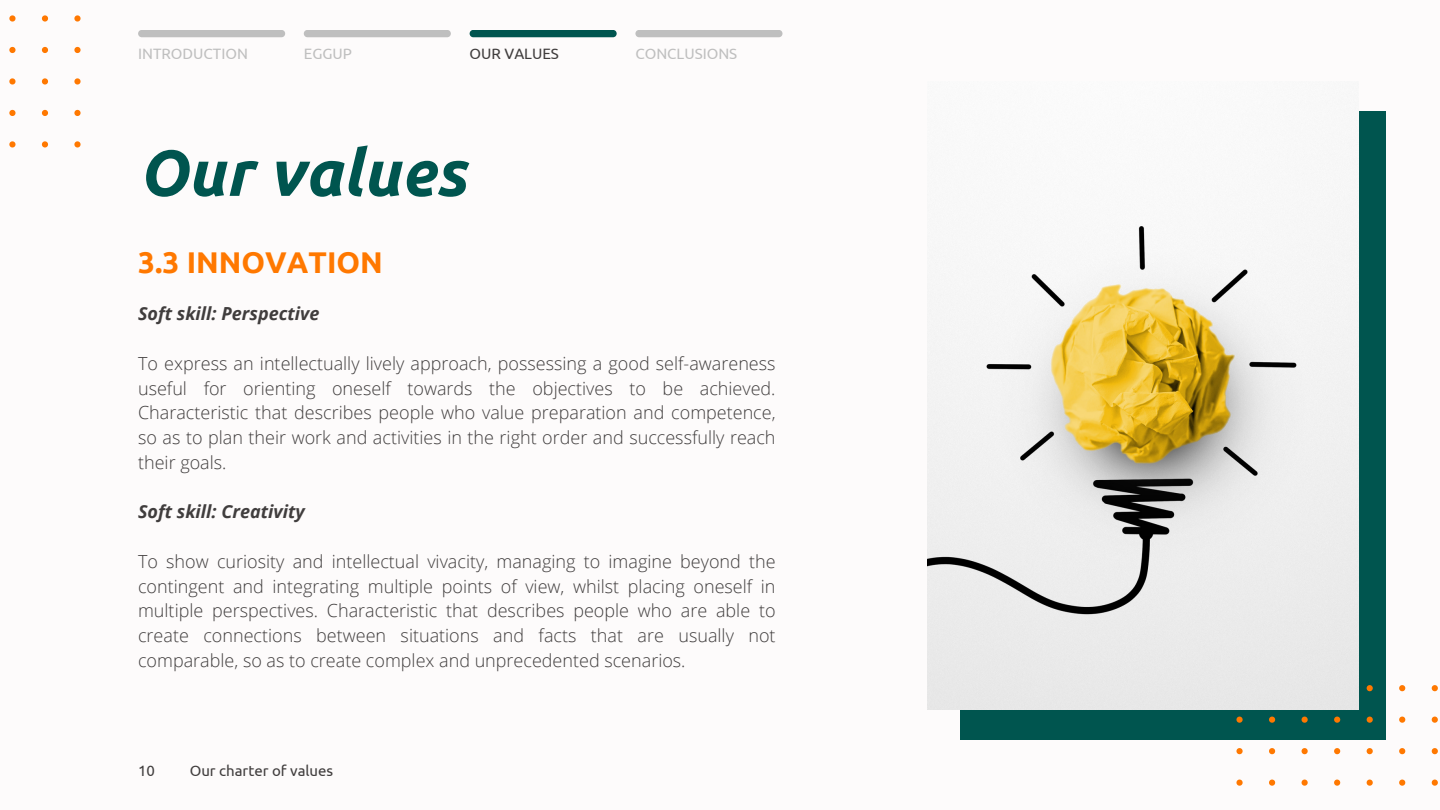
<style>
.page{position:relative;width:1440px;height:810px;background:#fdfbfb}
.page>*{position:absolute;margin:0;border:0;box-sizing:border-box;transform-origin:0 0}
.t1{font:italic 700 65px "Ubuntu";color:#00554f}
.t2{font:700 30px "Ubuntu";color:#ff7800}
.t3{font:300 18px/24.8px "Open Sans";color:#403d3d;text-align:justify}
.t4{font:italic 700 18px "Open Sans";color:#403d3d}
.t5{font:15px "Ubuntu";color:#403d3d}
.t6{font:15px "Ubuntu";color:#bfbfbf}
</style>
<div class="page">
<svg style="left:9px;top:15px;width:72px;height:133px"></svg>
<svg style="left:138px;top:30px;width:147px;height:7px"></svg>
<svg style="left:304px;top:30px;width:147px;height:7px"></svg>
<svg style="left:470px;top:30px;width:147px;height:7px"></svg>
<svg style="left:635px;top:30px;width:148px;height:7px"></svg>
<div style="left:960px;top:111px;width:426px;height:629px;background:#00554f"></div>
<svg style="left:1236px;top:685px;width:202px;height:101px"></svg>
<img style="left:927px;top:111px;width:432px;height:599px">
<p class="t6" style="left:138px;top:45px;width:111px">INTRODUCTION</p>
<p class="t6" style="left:304px;top:45px;width:50px">EGGUP</p>
<p class="t5" style="left:470px;top:45px;width:91px">OUR VALUES</p>
<p class="t6" style="left:635px;top:45px;width:103px">CONCLUSIONS</p>
<p class="t1" style="left:138px;top:135px;width:330px">Our values</p>
<p class="t2" style="left:138px;top:245px;width:246px">3.3 INNOVATION</p>
<p class="t4" style="left:138px;top:301px;width:183px">Soft skill: Perspective</p>
<p class="t3" style="left:138px;top:350px;width:639px">To express an intellectually lively approach, possessing a good self-awareness useful for orienting oneself towards the objectives to be achieved.<br>Characteristic that describes people who value preparation and competence, so as to plan their work and activities in the right order and successfully reach their goals.</p>
<p class="t4" style="left:138px;top:499px;width:168px">Soft skill: Creativity</p>
<p class="t3" style="left:138px;top:548px;width:639px">To show curiosity and intellectual vivacity, managing to imagine beyond the contingent and integrating multiple points of view, whilst placing oneself in multiple perspectives. Characteristic that describes people who are able to create connections between situations and facts that are usually not comparable, so as to create complex and unprecedented scenarios.</p>
<p class="t5" style="left:138px;top:762px;width:18px">10</p>
<p class="t5" style="left:190px;top:762px;width:145px">Our charter of values</p>
</div>
